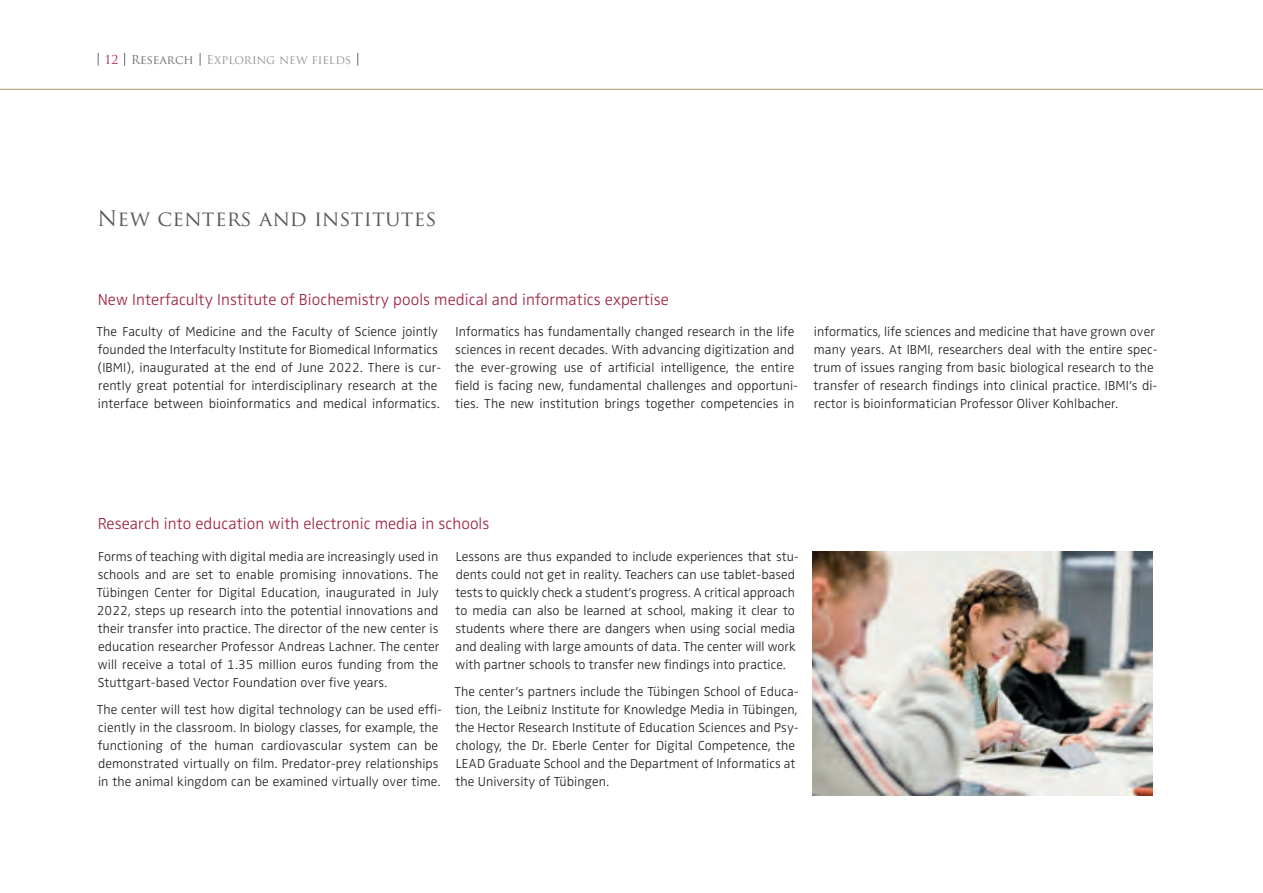
<style>
.page{position:relative;width:1263px;height:893px;background:#fff}
.page>*{position:absolute;margin:0;border:0;box-sizing:border-box;transform-origin:0 0}
.t1{font:21px "Trajan Pro";letter-spacing:.01em;color:#57585a}
.t2{font:300 16.5px "Zwo OT";letter-spacing:.005em;color:#9e2343}
.t3{font:300 13.5px/18px "Zwo OT";letter-spacing:.005em;color:#231f20}
.t4{font:12px "Trajan Pro";color:#939598}
.s1{color:#9e2343}
.s2{color:#6c6d70}
</style>
<div class="page">
<hr style="left:0;top:89px;width:1263px;height:1px;background:#a7996e">
<svg style="left:98px;top:53px;width:1px;height:13px"></svg>
<svg style="left:124px;top:53px;width:1px;height:13px"></svg>
<svg style="left:200px;top:53px;width:1px;height:13px"></svg>
<svg style="left:357px;top:53px;width:1px;height:13px"></svg>
<img style="left:812px;top:551px;width:340px;height:244px">
<p class="t4" style="left:105px;top:52px;width:248px"><span class="s1">12</span> <span class="s2">Research</span> Exploring new fields</p>
<h1 class="t1" style="left:97px;top:205px;width:341px">New centers and institutes</h1>
<p class="t2" style="left:98px;top:290px;width:573px">New Interfaculty Institute of Biochemistry pools medical and informatics expertise</p>
<p class="t3" style="left:97px;top:323px;width:346px">The Faculty of Medicine and the Faculty of Science jointly founded the Interfaculty Institute for Biomedical Informatics (IBMI), inaugurated at the end of June 2022. There is cur&shy;rently great potential for interdisciplinary research at the interface between bioinformatics and medical informatics.</p>
<p class="t3" style="left:455px;top:323px;width:345px">Informatics has fundamentally changed research in the life sciences in recent decades. With advancing digitization and the ever-growing use of artificial intelligence, the entire field is facing new, fundamental challenges and opportuni&shy;ties. The new institution brings together competencies in</p>
<p class="t3" style="left:813px;top:323px;width:345px">informatics, life sciences and medicine that have grown over many years. At IBMI, researchers deal with the entire spec&shy;trum of issues ranging from basic biological research to the transfer of research findings into clinical practice. IBMI’s di&shy;rector is bioinformatician Professor Oliver Kohlbacher.</p>
<p class="t2" style="left:98px;top:514px;width:393px">Research into education with electronic media in schools</p>
<p class="t3" style="left:97px;top:548px;width:344px;text-align:justify">Forms of teaching with digital media are increasingly used in schools and are set to enable promising innovations. The Tübingen Center for Digital Education, inaugurated in July 2022, steps up research into the potential innovations and their transfer into practice. The director of the new center is education researcher Professor Andreas Lachner. The center will receive a total of 1.35 million euros funding from the Stuttgart-based Vector Foundation over five years.</p>
<p class="t3" style="left:97px;top:701px;width:347px">The center will test how digital technology can be used effi&shy;ciently in the classroom. In biology classes, for example, the functioning of the human cardiovascular system can be demonstrated virtually on film. Predator-prey relationships in the animal kingdom can be examined virtually over time.</p>
<p class="t3" style="left:455px;top:548px;width:345px">Lessons are thus expanded to include experiences that stu&shy;dents could not get in reality. Teachers can use tablet-based tests to quickly check a student’s progress. A critical approach to media can also be learned at school, making it clear to students where there are dangers when using social media and dealing with large amounts of data. The center will work with partner schools to transfer new findings into practice.</p>
<p class="t3" style="left:454px;top:683px;width:346px">The center’s partners include the Tübingen School of Educa&shy;tion, the Leibniz Institute for Knowledge Media in Tübingen, the Hector Research Institute of Education Sciences and Psy&shy;chology, the Dr. Eberle Center for Digital Competence, the LEAD Graduate School and the Department of Informatics at the University of Tübingen.</p>
</div>
